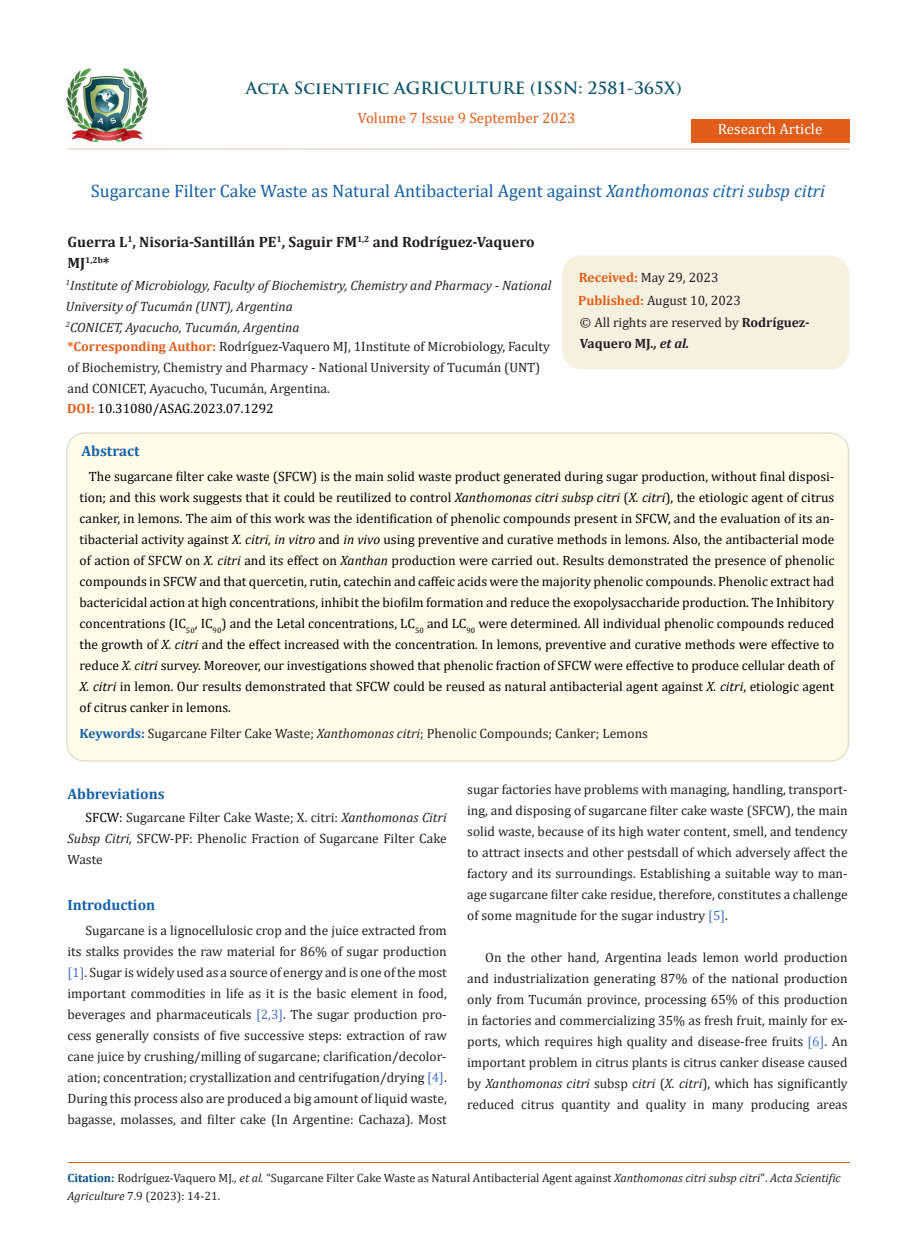
<style>
.page{position:relative;width:917px;height:1260px;background:#fff}
.page>*{position:absolute;margin:0;border:0;box-sizing:border-box;transform-origin:0 0}
.t1{font:18px "Cambria";color:#1560a6}
.t2{font:700 16.5px "Trajan Pro";color:#0e546a}
.t3{font:700 15px "Cambria";color:#231f20}
.t4{font:700 15px "Cambria";color:#1560a6}
.t5{font:15px "Cambria";color:#e05d1a}
.t6{font:15px "Cambria";color:#fff}
._07-OS-Email-address{font:13.5px/21px "Cambria";color:#231f20;text-align:justify}
.t7{font:13.5px/21px "Cambria";color:#000;text-align:justify}
.t8{font:italic 13.5px/21px "Cambria";color:#231f20}
.t9{font:12px/18px "Cambria";color:#231f20}
.t10{font:700 8.7px "Cambria";color:#231f20}
.s1{font-style:italic}
.s2{font-size:15px}
.s3{font-weight:700;color:#e05d1a}
.s4{font-weight:700}
.s5{font-weight:700;font-style:italic}
.s6{font-weight:700;color:#1560a6}
.s7{color:#000}
.s8{color:#4472c4}
.s9{font-weight:700;color:#035089}
</style>
<div class="page">
<img style="left:67px;top:68px;width:80px;height:74px">
<div style="left:690px;top:119px;width:159px;height:23px;background:#e05d1a"></div>
<div style="left:563px;top:256px;width:285px;height:113px;background:#f6f0df;border-radius:18px"></div>
<div style="left:562px;top:256px;width:287px;height:113px;border:2px solid #f6f0df;border-radius:18px"></div>
<div style="left:67px;top:433px;width:781px;height:328px;background:#fffde9;border-radius:18px"></div>
<div style="left:66px;top:432px;width:783px;height:330px;border:2px solid #e5dfce;border-radius:18px"></div>
<hr style="left:68px;top:1163px;width:781px;height:1px;background:#e05d1a">
<hr style="left:67px;top:148px;width:782px;height:2px;background:#e5dfce">
<p class="t2" style="left:246px;top:77px;width:437px">Acta Scientific AGRICULTURE (ISSN: 2581-365X)</p>
<p class="t5" style="left:358px;top:109px;width:219px">Volume 7 Issue 9 September 2023</p>
<p class="t6" style="left:717px;top:120px;width:106px">Research Article</p>
<p class="t1" style="left:91px;top:180px;width:735px">Sugarcane Filter Cake Waste as Natural Antibacterial Agent against <span class="s1">Xanthomonas citri subsp citri</span></p>
<p class="t3" style="left:67px;top:231px;width:468px">Guerra L<sup>1</sup>, Nisoria-Santillán PE<sup>1</sup>, Saguir FM<sup>1,2</sup> and Rodríguez-Vaquero</p>
<p class="t10" style="left:67px;top:254px;width:44px"><span class="s2">MJ</span>1,2b<span class="s2">*</span></p>
<p class="t8" style="left:66px;top:274px;width:487px"><sup>1</sup>Institute of Microbiology, Faculty of Biochemistry, Chemistry and Pharmacy - National<br>University of Tucumán (UNT), Argentina</p>
<p class="t8" style="left:66px;top:316px;width:235px"><sup>2</sup>CONICET, Ayacucho, Tucumán, Argentina</p>
<p class="_07-OS-Email-address" style="left:67px;top:336px;width:484px;text-align:left"><span class="s3">*Corresponding Author:</span> Rodríguez-Vaquero MJ, 1Institute of Microbiology, Faculty of Biochemistry, Chemistry and Pharmacy - National University of Tucumán (UNT) and CONICET, Ayacucho, Tucumán, Argentina.</p>
<p class="_07-OS-Email-address" style="left:579px;top:267px;width:141px"><span class="s3">Received:</span> May 29, 2023</p>
<p class="_07-OS-Email-address" style="left:578px;top:290px;width:164px"><span class="s3">Published:</span> August 10, 2023</p>
<p class="_07-OS-Email-address" style="left:580px;top:312px;width:231px">© All rights are reserved by <span class="s4">Rodríguez-<br>Vaquero MJ</span><span class="s5">., et al.</span></p>
<p class="t7" style="left:67px;top:398px;width:208px"><span class="s3">DOI:</span> 10.31080/ASAG.2023.07.1292</p>
<p class="t4" style="left:81px;top:441px;width:60px">Abstract</p>
<p class="t7" style="left:79px;top:466px;width:756px;text-indent:9px">The sugarcane filter cake waste (SFCW) is the main solid waste product generated during sugar production, without final disposi&shy;tion; and this work suggests that it could be reutilized to control <span class="s1">Xanthomonas citri subsp citri</span> (<span class="s1">X. citri</span>), the etiologic agent of citrus canker, in lemons. The aim of this work was the identification of phenolic compounds present in SFCW, and the evaluation of its an&shy;tibacterial activity against <span class="s1">X. citri, in vitro</span> and <span class="s1">in vivo</span> using preventive and curative methods in lemons. Also, the antibacterial mode of action of SFCW on <span class="s1">X. citri</span> and its effect on <span class="s1">Xanthan</span> production were carried out. Results demonstrated the presence of phenolic compounds in SFCW and that quercetin, rutin, catechin and caffeic acids were the majority phenolic compounds. Phenolic extract had bactericidal action at high concentrations, inhibit the biofilm formation and reduce the exopolysaccharide production. The Inhibitory concentrations (IC<sub>50</sub>, IC<sub>90</sub>) and the Letal concentrations, LC<sub>50</sub> and LC<sub>90</sub> were determined. All individual phenolic compounds reduced the growth of <span class="s1">X. citri</span> and the effect increased with the concentration. In lemons, preventive and curative methods were effective to reduce <span class="s1">X. citri</span> survey. Moreover, our investigations showed that phenolic fraction of SFCW were effective to produce cellular death of <span class="s1">X. citri</span> in lemon. Our results demonstrated that SFCW could be reused as natural antibacterial agent against <span class="s1">X. citri</span>, etiologic agent of citrus canker in lemons.</p>
<p class="_07-OS-Email-address" style="left:79px;top:723px;width:570px"><span class="s6">Keywords:</span> Sugarcane Filter Cake Waste; <span class="s1">Xanthomonas citri</span>; Phenolic Compounds; Canker; Lemons</p>
<p class="t4" style="left:67px;top:783px;width:99px">Abbreviations</p>
<p class="_07-OS-Email-address" style="left:67px;top:807px;width:381px;text-indent:18px"><span class="s7">SFCW:</span> Sugarcane Filter Cake Waste; X. citri: <span class="s1">Xanthomonas Citri Subsp Citri,</span> SFCW-PF: Phenolic Fraction of Sugarcane Filter Cake Waste</p>
<p class="t4" style="left:67px;top:894px;width:89px">Introduction</p>
<p class="_07-OS-Email-address" style="left:67px;top:920px;width:381px;text-indent:18px">Sugarcane is a lignocellulosic crop and the juice extracted from its stalks provides the raw material for 86% of sugar production <span class="s8">[1]</span>. Sugar is widely used as a source of energy and is one of the most important commodities in life as it is the basic element in food, beverages and pharmaceuticals <span class="s8">[2,3]</span>. The sugar production pro&shy;cess generally consists of five successive steps: extraction of raw cane juice by crushing/milling of sugarcane; clarification/decolor&shy;ation; concentration; crystallization and centrifugation/drying <span class="s8">[4]</span>.<br>During this process also are produced a big amount of liquid waste, bagasse, molasses, and filter cake (In Argentine: Cachaza). Most</p>
<p class="_07-OS-Email-address" style="left:467px;top:778px;width:382px">sugar factories have problems with managing, handling, transport&shy;ing, and disposing of sugarcane filter cake waste (SFCW), the main solid waste, because of its high water content, smell, and tendency to attract insects and other pestsdall of which adversely affect the factory and its surroundings. Establishing a suitable way to man&shy;age sugarcane filter cake residue, therefore, constitutes a challenge of some magnitude for the sugar industry <span class="s8">[5]</span>.</p>
<p class="_07-OS-Email-address" style="left:467px;top:946px;width:382px;text-indent:18px">On the other hand, Argentina leads lemon world production and industrialization generating 87% of the national production only from Tucumán province, processing 65% of this production in factories and commercializing 35% as fresh fruit, mainly for ex&shy;ports, which requires high quality and disease-free fruits <span class="s8">[6]</span>. An important problem in citrus plants is citrus canker disease caused by <span class="s1">Xanthomonas citri</span> subsp c<span class="s1">itri</span> (<span class="s1">X. citri</span>), which has significantly reduced citrus quantity and quality in many producing areas</p>
<p class="t9" style="left:68px;top:1169px;width:774px"><span class="s9">Citation:</span> Rodríguez-Vaquero MJ<span class="s1">., et al.</span> “Sugarcane Filter Cake Waste as Natural Antibacterial Agent against <span class="s1">Xanthomonas citri subsp citri</span>". <span class="s1">Acta Scientific<br>Agriculture</span> 7.9 (2023): 14-21.</p>
</div>
